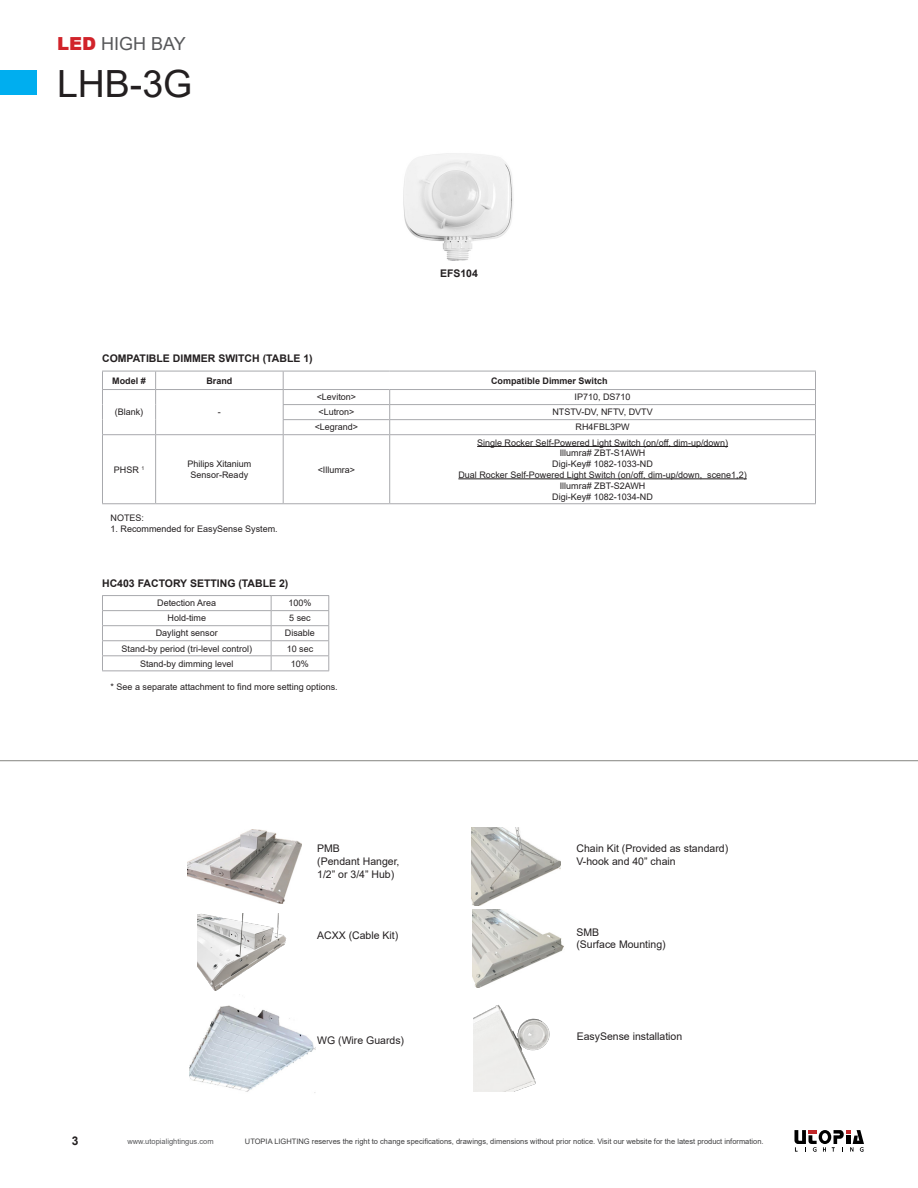
<style>
.page{position:relative;width:918px;height:1188px;background:#fff}
.page>*{position:absolute;margin:0;border:0;box-sizing:border-box;transform-origin:0 0}
.t1{font:37.5px "Arial";color:#231f20}
.t2{font:18px "Arial";color:#57585a}
.t3{font:700 12px "Arial";color:#231f20}
.t4{font:10.5px "Arial";color:#231f20}
.t5{font:700 10.5px "Arial";color:#231f20}
.t6{font:9px "Arial";color:#231f20}
.t7{font:700 9px "Arial";color:#231f20}
.t8{font:7.5px "Arial";color:#3e3e3f}
.t9{font:7.5px "Arial";color:#57585a}
.s1{font-weight:900;color:#d1232a}
</style>
<div class="page">
<div style="left:0;top:70px;width:37px;height:25px;background:#00aeef"></div>
<svg style="left:794px;top:1130px;width:70px;height:22px"></svg>
<hr style="left:102px;top:595px;width:169px;height:1px;background:#a8a9ad">
<hr style="left:271px;top:595px;width:58px;height:1px;background:#a8a9ad">
<svg style="left:102px;top:596px;width:227px;height:74px"></svg>
<hr style="left:102px;top:670px;width:169px;height:1px;background:#a8a9ad">
<hr style="left:271px;top:670px;width:58px;height:1px;background:#a8a9ad">
<img style="left:190px;top:1005px;width:125px;height:88px">
<img style="left:472px;top:828px;width:89px;height:77px">
<img style="left:472px;top:909px;width:92px;height:78px">
<img style="left:187px;top:829px;width:115px;height:74px">
<img style="left:473px;top:1005px;width:77px;height:86px">
<img style="left:198px;top:913px;width:88px;height:78px">
<hr style="left:0;top:760px;width:918px;height:1px;background:#848480">
<svg style="left:103px;top:372px;width:712px;height:131px"></svg>
<hr style="left:102px;top:371px;width:54px;height:1px;background:#a8a9ad">
<hr style="left:156px;top:371px;width:127px;height:1px;background:#a8a9ad">
<hr style="left:283px;top:371px;width:107px;height:1px;background:#a8a9ad">
<hr style="left:390px;top:371px;width:426px;height:1px;background:#a8a9ad">
<hr style="left:102px;top:389px;width:54px;height:1px;background:#a8a9ad">
<hr style="left:156px;top:389px;width:127px;height:1px;background:#a8a9ad">
<hr style="left:283px;top:389px;width:107px;height:1px;background:#a8a9ad">
<hr style="left:390px;top:389px;width:426px;height:1px;background:#a8a9ad">
<hr style="left:283px;top:404px;width:107px;height:1px;background:#a8a9ad">
<hr style="left:390px;top:404px;width:426px;height:1px;background:#a8a9ad">
<svg style="left:102px;top:371px;width:1px;height:63px"></svg>
<svg style="left:155px;top:371px;width:1px;height:63px"></svg>
<hr style="left:283px;top:419px;width:107px;height:1px;background:#a8a9ad">
<svg style="left:283px;top:371px;width:1px;height:63px"></svg>
<hr style="left:390px;top:419px;width:426px;height:1px;background:#a8a9ad">
<svg style="left:389px;top:390px;width:1px;height:44px"></svg>
<svg style="left:815px;top:371px;width:1px;height:63px"></svg>
<hr style="left:102px;top:434px;width:54px;height:1px;background:#a8a9ad">
<hr style="left:102px;top:435px;width:1px;height:68px;background:#a8a9ad">
<hr style="left:156px;top:434px;width:127px;height:1px;background:#a8a9ad">
<hr style="left:155px;top:435px;width:1px;height:68px;background:#a8a9ad">
<hr style="left:283px;top:434px;width:107px;height:1px;background:#a8a9ad">
<hr style="left:283px;top:435px;width:1px;height:68px;background:#a8a9ad">
<hr style="left:390px;top:434px;width:426px;height:1px;background:#a8a9ad">
<hr style="left:389px;top:435px;width:1px;height:68px;background:#a8a9ad">
<hr style="left:815px;top:435px;width:1px;height:68px;background:#a8a9ad">
<hr style="left:102px;top:503px;width:54px;height:1px;background:#a8a9ad">
<hr style="left:156px;top:503px;width:127px;height:1px;background:#a8a9ad">
<hr style="left:283px;top:503px;width:107px;height:1px;background:#a8a9ad">
<hr style="left:390px;top:503px;width:426px;height:1px;background:#a8a9ad">
<hr style="left:477px;top:446px;width:251px;height:1px;background:#231f20">
<hr style="left:458px;top:479px;width:289px;height:1px;background:#231f20">
<img style="left:403px;top:153px;width:110px;height:108px">
<p class="t2" style="left:57px;top:31px;width:130px"><span class="s1">LED</span> HIGH BAY</p>
<p class="t1" style="left:57px;top:58px;width:137px">LHB-3G</p>
<p class="t5" style="left:440px;top:266px;width:39px">EFS104</p>
<p class="t5" style="left:102px;top:351px;width:212px">COMPATIBLE DIMMER SWITCH (TABLE 1)</p>
<p class="t7" style="left:112px;top:374px;width:35px">Model #</p>
<p class="t7" style="left:206px;top:374px;width:28px">Brand</p>
<p class="t7" style="left:491px;top:374px;width:118px">Compatible Dimmer Switch</p>
<p class="t6" style="left:115px;top:406px;width:30px">(Blank)</p>
<p class="t6" style="left:218px;top:406px;width:4px">-</p>
<p class="t6" style="left:317px;top:391px;width:41px">&lt;Leviton&gt;</p>
<p class="t6" style="left:575px;top:391px;width:58px">IP710, DS710</p>
<p class="t6" style="left:318px;top:406px;width:38px">&lt;Lutron&gt;</p>
<p class="t6" style="left:552px;top:406px;width:102px">NTSTV-DV, NFTV, DVTV</p>
<p class="t6" style="left:315px;top:421px;width:45px">&lt;Legrand&gt;</p>
<p class="t6" style="left:576px;top:421px;width:56px">RH4FBL3PW</p>
<p class="t6" style="left:114px;top:463px;width:32px">PHSR <sup>1</sup></p>
<p class="t6" style="left:187px;top:458px;width:66px">Philips Xitanium</p>
<p class="t6" style="left:191px;top:469px;width:59px">Sensor-Ready</p>
<p class="t6" style="left:111px;top:512px;width:35px">NOTES:</p>
<p class="t6" style="left:111px;top:522px;width:169px">1. Recommended for EasySense System.</p>
<p class="t5" style="left:102px;top:576px;width:188px">HC403 FACTORY SETTING (TABLE 2)</p>
<p class="t6" style="left:318px;top:463px;width:39px">&lt;Illumra&gt;</p>
<p class="t6" style="left:157px;top:597px;width:61px">Detection Area</p>
<p class="t6" style="left:288px;top:597px;width:25px">100%</p>
<p class="t6" style="left:168px;top:612px;width:40px">Hold-time</p>
<p class="t6" style="left:289px;top:612px;width:23px">5 sec</p>
<p class="t6" style="left:156px;top:627px;width:64px">Daylight sensor</p>
<p class="t6" style="left:285px;top:627px;width:32px">Disable</p>
<p class="t6" style="left:122px;top:642px;width:132px">Stand-by period (tri-level control)</p>
<p class="t6" style="left:287px;top:642px;width:28px">10 sec</p>
<p class="t6" style="left:140px;top:657px;width:95px">Stand-by dimming level</p>
<p class="t6" style="left:291px;top:657px;width:20px">10%</p>
<p class="t6" style="left:111px;top:680px;width:229px">* See a separate attachment to find more setting options.</p>
<p class="t6" style="left:477px;top:436px;width:252px">Single Rocker Self-Powered Light Switch (on/off, dim-up/down)</p>
<p class="t6" style="left:560px;top:447px;width:87px">Illumra# ZBT-S1AWH</p>
<p class="t6" style="left:552px;top:458px;width:102px">Digi-Key# 1082-1033-ND</p>
<p class="t6" style="left:458px;top:469px;width:290px">Dual Rocker Self-Powered Light Switch (on/off, dim-up/down, scene1,2)</p>
<p class="t6" style="left:560px;top:479px;width:87px">Illumra# ZBT-S2AWH</p>
<p class="t6" style="left:552px;top:490px;width:102px">Digi-Key# 1082-1034-ND</p>
<p class="t4" style="left:317px;top:841px;width:24px">PMB</p>
<p class="t4" style="left:317px;top:854px;width:84px">(Pendant Hanger,</p>
<p class="t4" style="left:317px;top:867px;width:79px">1/2” or 3/4” Hub)</p>
<p class="t4" style="left:576px;top:841px;width:153px">Chain Kit (Provided as standard)</p>
<p class="t4" style="left:576px;top:854px;width:101px">V-hook and 40” chain</p>
<p class="t4" style="left:317px;top:928px;width:83px">ACXX (Cable Kit)</p>
<p class="t4" style="left:576px;top:925px;width:24px">SMB</p>
<p class="t4" style="left:576px;top:937px;width:91px">(Surface Mounting)</p>
<p class="t4" style="left:317px;top:1033px;width:88px">WG (Wire Guards)</p>
<p class="t4" style="left:577px;top:1029px;width:107px">EasySense installation</p>
<h3 class="t3" style="left:72px;top:1133px;width:8px">3</h3>
<p class="t9" style="left:127px;top:1136px;width:88px">www.utopialightingus.com</p>
<p class="t8" style="left:245px;top:1136px;width:520px">UTOPIA LIGHTING reserves the right to change specifications, drawings, dimensions without prior notice. Visit our website for the latest product information.</p>
</div>
